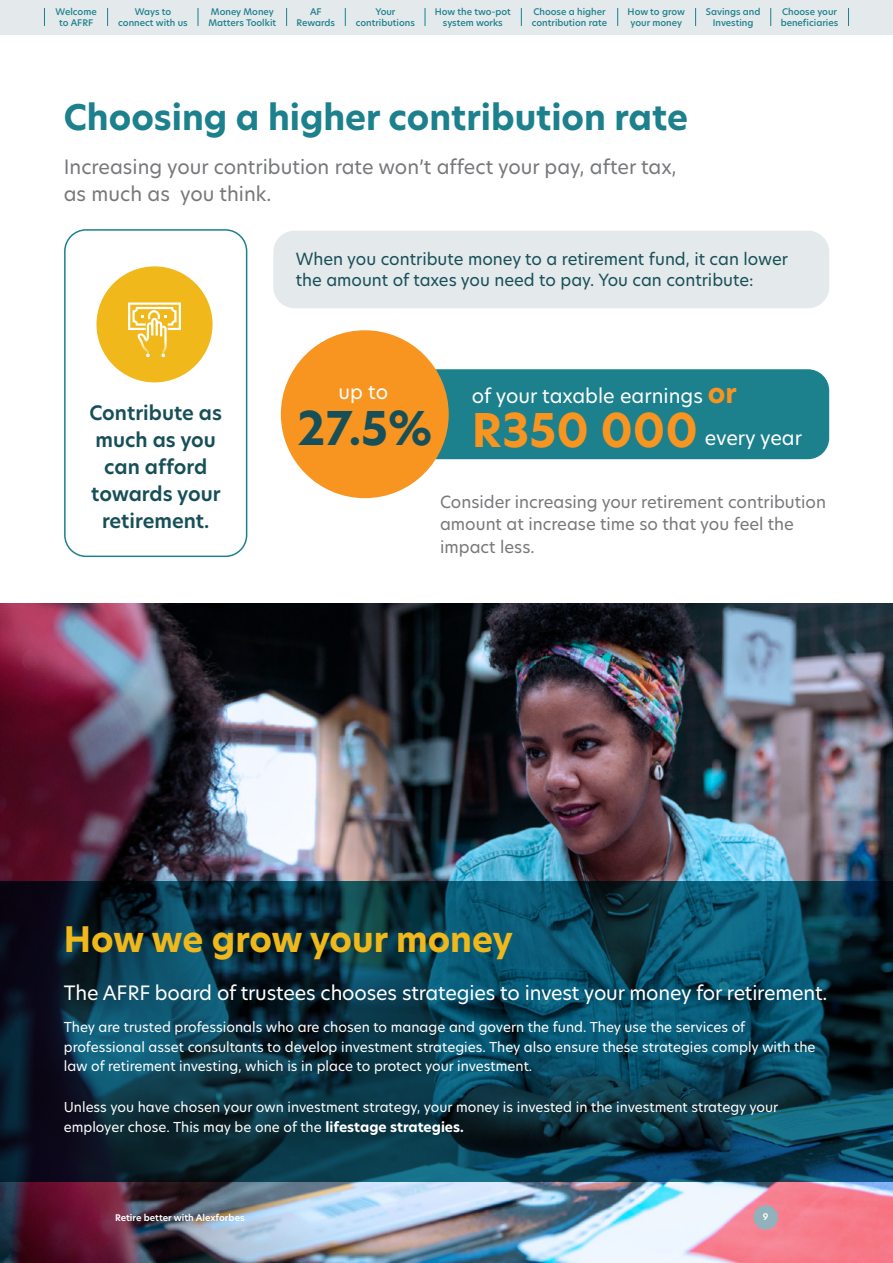
<style>
.page{position:relative;width:893px;height:1263px;background:#fff}
.page>*{position:absolute;margin:0;border:0;box-sizing:border-box;transform-origin:0 0}
.t1{font:700 45.6px "New Hero";color:#f89521}
.t2{font:700 45.6px "New Hero";color:#174f58}
.t3{font:700 34.5px "New Hero";color:#1c808d}
.t4{font:700 34.5px "New Hero";color:#f1b81b}
.t5{font:19.5px "New Hero";letter-spacing:-.01em;color:#fff}
.t6{font:19.5px/27px "New Hero";color:#77787b}
.t7{font:600 19.5px/27px "New Hero";color:#174f58;text-align:center}
.t8{font:16.5px/21px "New Hero";color:#174f58}
.t9{font:16.5px/22.5px "New Hero";color:#77787b}
.t10{font:13.5px/19.5px "New Hero";color:#fff}
.t11{font:500 9px/10.8px "New Hero";color:#1c808d;text-align:center}
.t12{font:600 9px "New Hero";color:#fff}
.s1{font-weight:700;font-size:27px;color:#f89521}
.s2{font-weight:700}
</style>
<div class="page">
<div style="left:64px;top:229px;width:183px;height:328px;border:2px solid #1c808d;border-radius:21px"></div>
<div style="left:273px;top:231px;width:556px;height:77px;background:#e4e9eb;border-radius:21px"></div>
<div style="left:409px;top:369px;width:420px;height:90px;background:#1c808d;border-radius:21px"></div>
<div style="left:281px;top:330px;width:168px;height:168px;background:#f89521;border-radius:50%"></div>
<div style="left:96px;top:266px;width:117px;height:116px;background:#f1b81b;border-radius:50%"></div>
<img style="left:137px;top:335px;width:16px;height:18px">
<img style="left:160px;top:335px;width:7px;height:21px">
<svg style="left:128px;top:302px;width:53px;height:33px"></svg>
<svg style="left:146px;top:353px;width:4px;height:4px"></svg>
<svg style="left:161px;top:353px;width:4px;height:4px"></svg>
<img style="left:0;top:604px;width:893px;height:659px">
<svg style="left:0;top:882px;width:893px;height:300px;background:#0a3a4c"></svg>
<div style="left:753px;top:1205px;width:25px;height:24px;background:#91b1bb;border-radius:50%"></div>
<div style="left:0;top:0;width:893px;height:34px;background:#e4e9eb"></div>
<svg style="left:107px;top:8px;width:1px;height:18px"></svg>
<svg style="left:198px;top:8px;width:1px;height:18px"></svg>
<svg style="left:286px;top:8px;width:1px;height:18px"></svg>
<svg style="left:345px;top:8px;width:1px;height:18px"></svg>
<svg style="left:425px;top:8px;width:1px;height:18px"></svg>
<svg style="left:521px;top:8px;width:1px;height:18px"></svg>
<svg style="left:848px;top:8px;width:1px;height:18px"></svg>
<svg style="left:617px;top:8px;width:1px;height:18px"></svg>
<svg style="left:695px;top:8px;width:1px;height:18px"></svg>
<svg style="left:770px;top:8px;width:1px;height:18px"></svg>
<svg style="left:44px;top:8px;width:1px;height:18px"></svg>
<p class="t11" style="left:435px;top:6px;width:77px">How the two-pot system works</p>
<p class="t11" style="left:56px;top:6px;width:43px">Welcome to AFRF</p>
<p class="t11" style="left:118px;top:6px;width:71px">Ways to connect with us</p>
<p class="t11" style="left:208px;top:6px;width:69px;text-align:left">Money Money<br>Matters Toolkit</p>
<p class="t11" style="left:296px;top:6px;width:40px">AF<br>Rewards</p>
<p class="t11" style="left:356px;top:6px;width:61px">Your contributions</p>
<p class="t11" style="left:532px;top:6px;width:77px;text-align:left">Choose a higher contribution rate</p>
<p class="t11" style="left:628px;top:6px;width:59px">How to grow your money</p>
<p class="t11" style="left:706px;top:6px;width:56px">Savings and<br>Investing</p>
<p class="t11" style="left:781px;top:6px;width:59px;text-align:left">Choose your beneficiaries</p>
<h2 class="t3" style="left:64px;top:94px;width:626px">Choosing a higher contribution rate</h2>
<h3 class="t6" style="left:64px;top:153px;width:614px">Increasing your contribution rate won’t affect your pay, after tax, as much as you think.</h3>
<h3 class="t7" style="left:89px;top:399px;width:134px">Contribute as much as you can afford towards your retirement.</h3>
<p class="t8" style="left:296px;top:248px;width:494px">When you contribute money to a retirement fund, it can lower the amount of taxes you need to pay. You can contribute:</p>
<h3 class="t5" style="left:339px;top:379px;width:51px">up to</h3>
<h3 class="t5" style="left:472px;top:383px;width:266px">of your taxable earnings <span class="s1">or</span></h3>
<h1 class="t1" style="left:472px;top:399px;width:227px">R350 000</h1>
<h1 class="t2" style="left:297px;top:397px;width:137px">27.5%</h1>
<h3 class="t5" style="left:705px;top:425px;width:99px">every year</h3>
<p class="t9" style="left:440px;top:490px;width:387px">Consider increasing your retirement contribution amount at increase time so that you feel the impact less.</p>
<h2 class="t4" style="left:64px;top:916px;width:451px">How we grow your money</h2>
<h3 class="t5" style="left:64px;top:979px;width:765px">The AFRF board of trustees chooses strategies to invest your money for retirement.</h3>
<p class="t10" style="left:64px;top:1017px;width:753px">They are trusted professionals who are chosen to manage and govern the fund. They use the services of professional asset consultants to develop investment strategies. They also ensure these strategies comply with the law of retirement investing, which is in place to protect your investment.</p>
<p class="t10" style="left:64px;top:1097px;width:716px">Unless you have chosen your own investment strategy, your money is invested in the investment strategy your employer chose. This may be one of the <span class="s2">lifestage strategies.</span></p>
<p class="t12" style="left:115px;top:1211px;width:131px">Retire better with Alexforbes</p>
<p class="t12" style="left:763px;top:1211px;width:7px">9</p>
</div>
